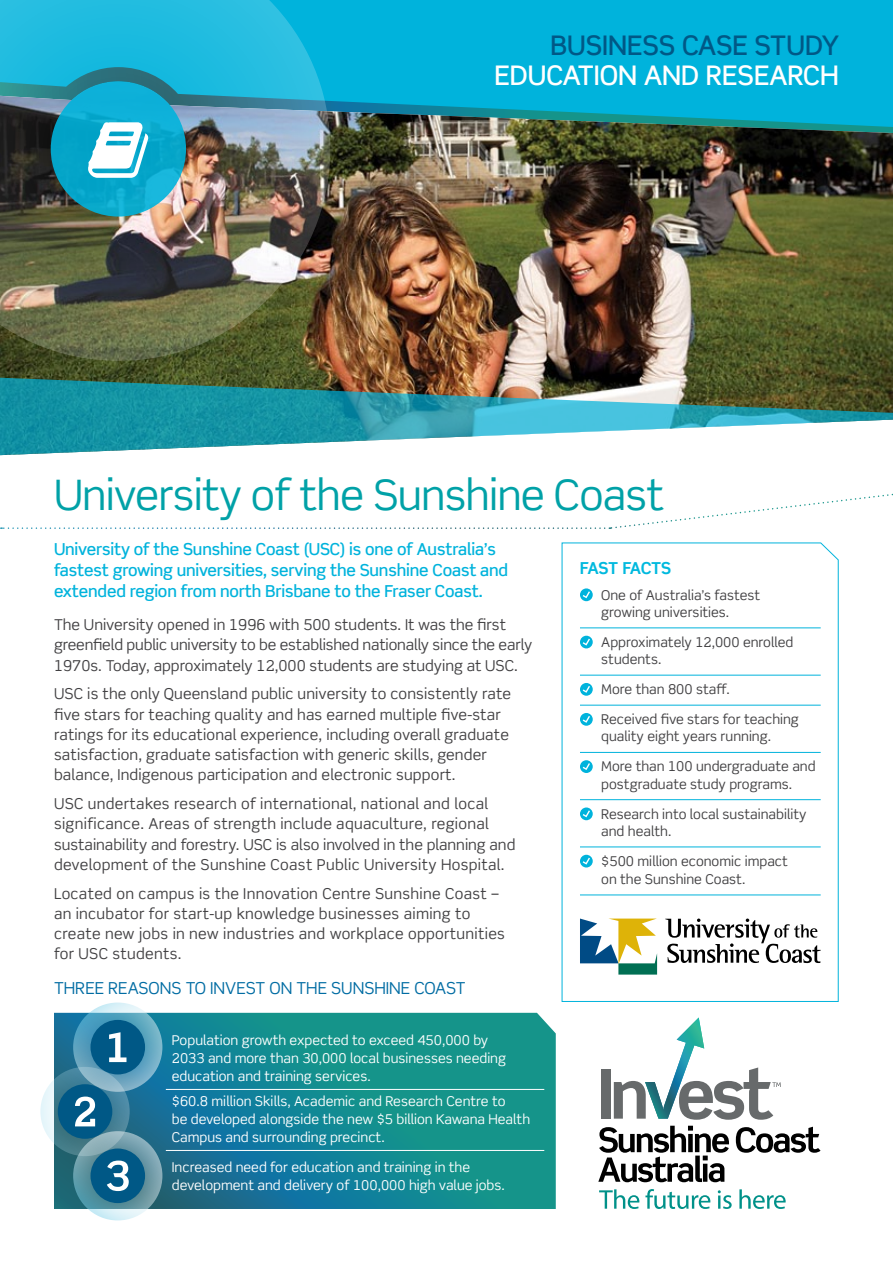
<style>
.page{position:relative;width:893px;height:1263px;background:#fff}
.page>*{position:absolute;margin:0;border:0;box-sizing:border-box;transform-origin:0 0}
.t1{font:42px "Scene Std";letter-spacing:-.02em;color:#00a1a7}
.t2{font:500 27px "Scene Std";color:#fff}
.t3{font:500 27px "Scene Std";color:#005886}
.t4{font:500 16.5px/21px "Scene Std";letter-spacing:-.01em;color:#00b3dc}
.t5{font:16.5px "Scene Std";color:#006ca3}
.t6{font:700 16.5px "Scene Std";letter-spacing:-.02em;color:#00b9de}
.t7{font:15px/20.2px "Scene Std";letter-spacing:.01em;color:#414042}
.t8{font:13.5px/18px "Scene Std";color:#fff}
.t9{font:13.5px/17.2px "Scene Std";color:#414042}
</style>
<div class="page">
<div style="left:330px;top:0;width:563px;height:67px;background:#00b3dc"></div>
<div style="left:330px;top:67px;width:563px;height:15px;background:#00b3dc"></div>
<img style="left:0;top:82px;width:893px;height:295px">
<svg style="left:0;top:377px;width:893px;height:79px"></svg>
<svg style="left:561px;top:542px;width:278px;height:460px"></svg>
<img style="left:0;top:0;width:330px;height:361px">
<div style="left:51px;top:81px;width:135px;height:136px;background:linear-gradient(to right,#04a5ca,#10afd5);border-radius:50%"></div>
<svg style="left:88px;top:122px;width:60px;height:56px"></svg>
<hr style="left:580px;top:628px;width:241px;height:1px;background:#00b3dc">
<hr style="left:580px;top:675px;width:241px;height:1px;background:#00b3dc">
<hr style="left:580px;top:705px;width:241px;height:1px;background:#00b3dc">
<hr style="left:580px;top:752px;width:241px;height:1px;background:#00b3dc">
<hr style="left:580px;top:799px;width:241px;height:1px;background:#00b3dc">
<hr style="left:580px;top:847px;width:241px;height:1px;background:#00b3dc">
<hr style="left:580px;top:895px;width:241px;height:1px;background:#00b3dc">
<svg style="left:580px;top:588px;width:13px;height:13px"></svg>
<svg style="left:580px;top:636px;width:13px;height:12px"></svg>
<svg style="left:580px;top:683px;width:13px;height:13px"></svg>
<svg style="left:580px;top:713px;width:13px;height:13px"></svg>
<svg style="left:580px;top:760px;width:13px;height:13px"></svg>
<svg style="left:580px;top:807px;width:13px;height:13px"></svg>
<svg style="left:580px;top:855px;width:13px;height:12px"></svg>
<svg style="left:580px;top:918px;width:77px;height:56px"></svg>
<svg style="left:665px;top:918px;width:156px;height:45px"></svg>
<svg style="left:54px;top:1013px;width:502px;height:196px;background:#148790"></svg>
<svg style="left:73px;top:1131px;width:89px;height:89px;background:#76a4b1"></svg>
<div style="left:91px;top:1148px;width:54px;height:55px;background:#005886;border-radius:50%"></div>
<svg style="left:107px;top:1160px;width:22px;height:31px"></svg>
<svg style="left:73px;top:1002px;width:89px;height:90px;background:#6dadc6"></svg>
<div style="left:91px;top:1020px;width:54px;height:54px;background:#005886;border-radius:50%"></div>
<svg style="left:109px;top:1032px;width:17px;height:30px"></svg>
<svg style="left:40px;top:1067px;width:90px;height:89px;background:#74a2b1"></svg>
<div style="left:58px;top:1084px;width:54px;height:55px;background:#005886;border-radius:50%"></div>
<svg style="left:75px;top:1096px;width:20px;height:30px"></svg>
<svg style="left:1px;top:493px;width:892px;height:36px"></svg>
<hr style="left:166px;top:1089px;width:378px;height:1px;background:#fff">
<hr style="left:166px;top:1150px;width:378px;height:1px;background:#fff">
<div style="left:601px;top:1069px;width:10px;height:50px;background:#676a6b"></div>
<svg style="left:598px;top:1126px;width:131px;height:56px"></svg>
<svg style="left:736px;top:1127px;width:84px;height:26px"></svg>
<svg style="left:599px;top:1189px;width:40px;height:20px"></svg>
<svg style="left:645px;top:1189px;width:65px;height:20px"></svg>
<svg style="left:718px;top:1190px;width:14px;height:19px"></svg>
<svg style="left:739px;top:1189px;width:47px;height:20px"></svg>
<svg style="left:614px;top:1017px;width:167px;height:103px"></svg>
<h2 class="t3" style="left:550px;top:28px;width:290px">BUSINESS CASE STUDY</h2>
<h2 class="t2" style="left:494px;top:58px;width:346px">EDUCATION AND RESEARCH</h2>
<h1 class="t1" style="left:54px;top:468px;width:612px">University of the Sunshine Coast</h1>
<p class="t4" style="left:54px;top:538px;width:456px">University of the Sunshine Coast (USC) is one of Australia’s fastest growing universities, serving the Sunshine Coast and extended region from north Brisbane to the Fraser Coast.</p>
<p class="t7" style="left:54px;top:614px;width:480px">The University opened in 1996 with 500 students. It was the first greenfield public university to be established nationally since the early<br>1970s. Today, approximately 12,000 students are studying at USC.</p>
<p class="t7" style="left:54px;top:684px;width:459px">USC is the only Queensland public university to consistently rate five stars for teaching quality and has earned multiple five-star ratings for its educational experience, including overall graduate satisfaction, graduate satisfaction with generic skills, gender balance, Indigenous participation and electronic support.</p>
<p class="t7" style="left:54px;top:793px;width:463px">USC undertakes research of international, national and local significance. Areas of strength include aquaculture, regional sustainability and forestry. USC is also involved in the planning and development of the Sunshine Coast Public University Hospital.</p>
<p class="t7" style="left:54px;top:883px;width:453px">Located on campus is the Innovation Centre Sunshine Coast – an incubator for start-up knowledge businesses aiming to create new jobs in new industries and workplace opportunities for USC students.</p>
<p class="t5" style="left:54px;top:978px;width:193px">THREE REASONS to invest</p>
<p class="t5" style="left:269px;top:978px;width:38px">on the</p>
<p class="t5" style="left:331px;top:978px;width:11px">sunshine</p>
<p class="t5" style="left:414px;top:978px;width:12px">coast</p>
<p class="t8" style="left:172px;top:1031px;width:336px">Population growth expected to exceed 450,000 by<br>2033 and more than 30,000 local businesses needing education and training services.</p>
<p class="t8" style="left:172px;top:1092px;width:360px">$60.8 million Skills, Academic and Research Centre to<br>be developed alongside the new $5 billion Kawana Health<br>Campus and surrounding precinct.</p>
<p class="t8" style="left:172px;top:1158px;width:335px">Increased need for education and training in the development and delivery of 100,000 high value jobs.</p>
<p class="t6" style="left:580px;top:558px;width:93px">FAST FACTS</p>
<p class="t9" style="left:601px;top:586px;width:161px">One of Australia’s fastest growing universities.</p>
<p class="t9" style="left:601px;top:633px;width:194px">Approximately 12,000 enrolled students.</p>
<p class="t9" style="left:601px;top:681px;width:130px">More than 800 staff.</p>
<p class="t9" style="left:601px;top:711px;width:199px">Received five stars for teaching quality eight years running.</p>
<p class="t9" style="left:601px;top:758px;width:216px">More than 100 undergraduate and postgraduate study programs.</p>
<p class="t9" style="left:601px;top:805px;width:207px">Research into local sustainability and health.</p>
<p class="t9" style="left:601px;top:852px;width:188px;line-height:18px">$500 million economic impact on the Sunshine Coast.</p>
</div>
